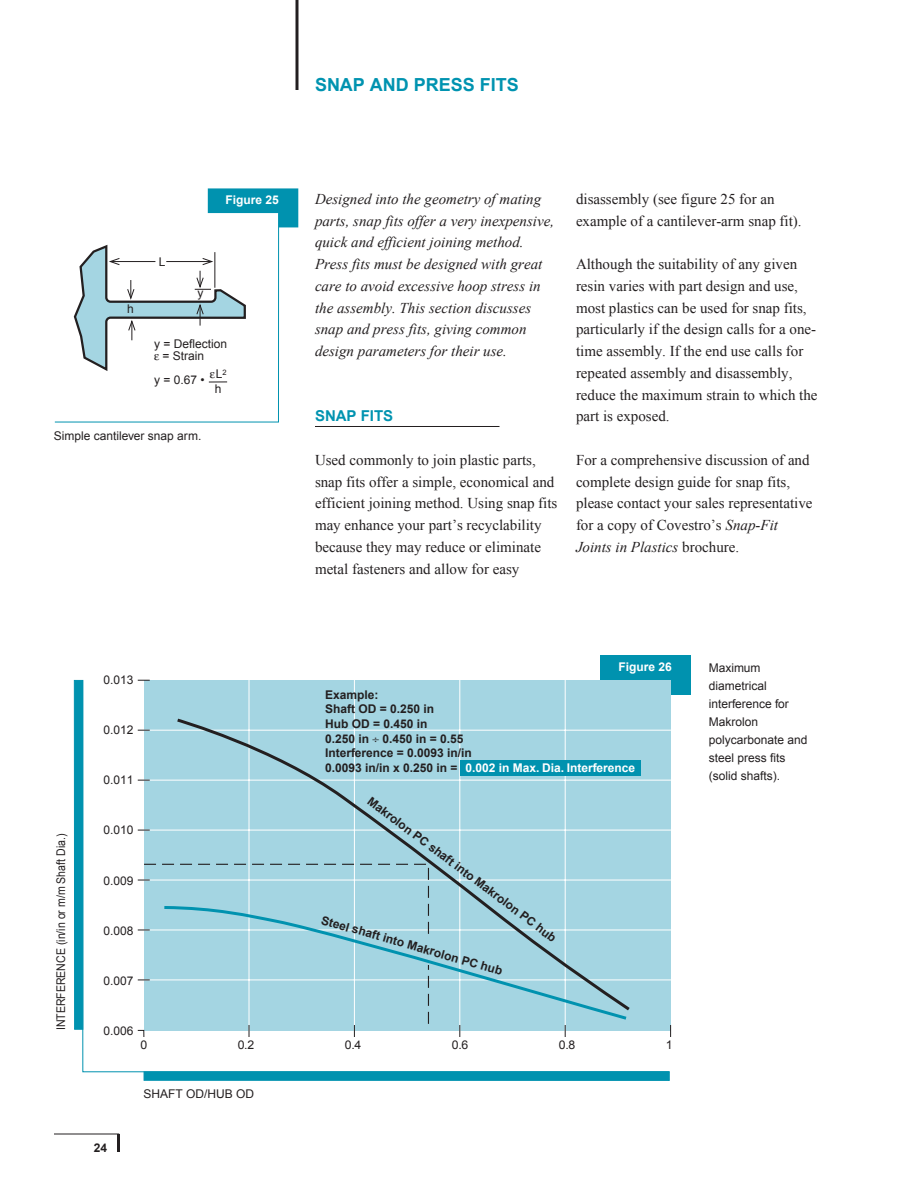
<style>
.page{position:relative;width:918px;height:1188px;background:#fff}
.page>*{position:absolute;margin:0;border:0;box-sizing:border-box;transform-origin:0 0}
.t1{font:700 18px "Arial";color:#0093b0}
.t2{font:15px/21.8px "Times New Roman";color:#231f20}
.t3{font:italic 15px/21.8px "Times New Roman";color:#231f20}
.t4{font:700 15px "Arial";color:#0093b0}
.t5{font:12px/18px "Arial";color:#231f20}
.t6{font:700 12px/14.7px "Arial";color:#231f20}
.t7{font:700 12px "Arial";color:#fff}
.t8{font:12px "Arial";color:#231f20;scale:.88 1}
.s1{font-style:italic}
</style>
<div class="page">
<hr style="left:296px;top:0;width:2px;height:90px;background:#231f20">
<hr style="left:315px;top:426px;width:185px;height:1px;background:#231f20">
<hr style="left:117px;top:1134px;width:3px;height:18px;background:#231f20">
<hr style="left:54px;top:1134px;width:65px;height:1px;background:#231f20">
<div style="left:208px;top:188px;width:90px;height:39px;background:#0092af"></div>
<svg style="left:54px;top:212px;width:225px;height:211px"></svg>
<div style="left:601px;top:656px;width:90px;height:39px;background:#0092af"></div>
<div style="left:74px;top:680px;width:9px;height:350px;background:#0092af"></div>
<div style="left:144px;top:1071px;width:526px;height:10px;background:#0092af;border:1px solid #0092af"></div>
<div style="left:144px;top:680px;width:527px;height:350px;background:#a4d5e2"></div>
<hr style="left:144px;top:980px;width:527px;height:1px;background:#fff">
<hr style="left:144px;top:930px;width:527px;height:1px;background:#fff">
<hr style="left:144px;top:880px;width:527px;height:1px;background:#fff">
<hr style="left:144px;top:830px;width:527px;height:1px;background:#fff">
<hr style="left:144px;top:780px;width:527px;height:1px;background:#fff">
<hr style="left:144px;top:730px;width:527px;height:1px;background:#fff">
<hr style="left:565px;top:680px;width:1px;height:350px;background:#fff">
<hr style="left:459px;top:680px;width:1px;height:350px;background:#fff">
<hr style="left:354px;top:680px;width:1px;height:350px;background:#fff">
<hr style="left:249px;top:680px;width:1px;height:350px;background:#fff">
<svg style="left:137px;top:1030px;width:8px;height:7px"></svg>
<div style="left:460px;top:760px;width:181px;height:16px;background:#0092af"></div>
<svg style="left:138px;top:830px;width:12px;height:1px"></svg>
<svg style="left:138px;top:780px;width:12px;height:1px"></svg>
<svg style="left:138px;top:730px;width:12px;height:1px"></svg>
<svg style="left:138px;top:680px;width:12px;height:1px"></svg>
<svg style="left:175px;top:717px;width:458px;height:264px"></svg>
<svg style="left:143px;top:863px;width:287px;height:168px"></svg>
<svg style="left:670px;top:1025px;width:1px;height:12px"></svg>
<svg style="left:565px;top:1025px;width:1px;height:12px"></svg>
<svg style="left:459px;top:1025px;width:1px;height:12px"></svg>
<svg style="left:354px;top:1025px;width:1px;height:12px"></svg>
<svg style="left:249px;top:1025px;width:1px;height:12px"></svg>
<svg style="left:161px;top:904px;width:469px;height:115px"></svg>
<svg style="left:73px;top:243px;width:174px;height:140px"></svg>
<svg style="left:373px;top:737px;width:6px;height:5px"></svg>
<p class="t1" style="left:315px;top:73px;width:205px">SNAP AND PRESS FITS</p>
<p class="t5" style="left:127px;top:300px;width:8px">h</p>
<p class="t5" style="left:159px;top:252px;width:8px">L</p>
<p class="t7" style="left:226px;top:192px;width:55px">Figure 25</p>
<p class="t5" style="left:198px;top:284px;width:7px">y</p>
<p class="t5" style="left:163px;top:338px;width:66px;line-height:12px;text-indent:-9px">y = Deflection = Strain</p>
<p class="t5" style="left:154px;top:371px;width:52px">y = 0.67 •</p>
<p class="t5" style="left:215px;top:366px;width:13px;line-height:15px">L<sup>2 </sup>h</p>
<p class="t5" style="left:54px;top:427px;width:149px">Simple cantilever snap arm.</p>
<p class="t5" style="left:103px;top:671px;width:32px">0.013</p>
<p class="t5" style="left:103px;top:721px;width:32px">0.012</p>
<p class="t8" style="left:53px;top:1030px;width:225px;rotate:-90deg">INTERFERENCE (in/in or m/m Shaft Dia.)</p>
<p class="t5" style="left:103px;top:771px;width:32px">0.011</p>
<p class="t5" style="left:103px;top:821px;width:32px">0.010</p>
<p class="t5" style="left:103px;top:871px;width:32px">0.009</p>
<p class="t5" style="left:103px;top:922px;width:32px">0.008</p>
<p class="t5" style="left:103px;top:972px;width:32px">0.007</p>
<p class="t5" style="left:103px;top:1022px;width:32px">0.006</p>
<p class="t3" style="left:315px;top:188px;width:241px">Designed into the geometry of mating parts, snap fits offer a very inexpensive, quick and efficient joining method.<br>Press fits must be designed with great care to avoid excessive hoop stress in the assembly. This section discusses snap and press fits, giving common design parameters for their use.</p>
<p class="t4" style="left:315px;top:406px;width:80px">SNAP FITS</p>
<p class="t2" style="left:315px;top:449px;width:244px">Used commonly to join plastic parts, snap fits offer a simple, economical and efficient joining method. Using snap fits may enhance your part’s recyclability because they may reduce or eliminate metal fasteners and allow for easy</p>
<p class="t2" style="left:576px;top:188px;width:227px">disassembly (see figure 25 for an example of a cantilever-arm snap fit).</p>
<p class="t2" style="left:576px;top:253px;width:243px">Although the suitability of any given resin varies with part design and use, most plastics can be used for snap fits, particularly if the design calls for a one&shy;time assembly. If the end use calls for repeated assembly and disassembly, reduce the maximum strain to which the part is exposed.</p>
<p class="t2" style="left:576px;top:449px;width:238px">For a comprehensive discussion of and complete design guide for snap fits, please contact your sales representative for a copy of Covestro’s <span class="s1">Snap-Fit Joints in Plastics</span> brochure.</p>
<p class="t7" style="left:618px;top:659px;width:55px">Figure 26</p>
<p class="t5" style="left:709px;top:659px;width:100px">Maximum diametrical interference for<br>Makrolon polycarbonate and steel press fits (solid shafts).</p>
<p class="t6" style="left:325px;top:687px;width:148px">Example:<br>Shaft OD = 0.250 in<br>Hub OD = 0.450 in<br>0.250 in 0.450 in = 0.55<br>Interference = 0.0093 in/in<br>0.0093 in/in x 0.250 in =</p>
<p class="t7" style="left:465px;top:759px;width:171px">0.002 in Max. Dia. Interference</p>
<p class="t6" style="left:373px;top:794px;width:234px;rotate:37deg">Makrolon PC shaft into Makrolon PC hub</p>
<p class="t6" style="left:324px;top:913px;width:189px;rotate:16deg">Steel shaft into Makrolon PC hub</p>
<p class="t5" style="left:140px;top:1036px;width:8px">0</p>
<p class="t5" style="left:238px;top:1036px;width:18px">0.2</p>
<p class="t5" style="left:345px;top:1036px;width:18px">0.4</p>
<p class="t5" style="left:452px;top:1036px;width:18px">0.6</p>
<p class="t5" style="left:559px;top:1036px;width:18px">0.8</p>
<p class="t5" style="left:666px;top:1036px;width:8px">1</p>
<p class="t6" style="left:94px;top:1141px;width:15px">24</p>
<p class="t5" style="left:143px;top:1085px;width:112px">SHAFT OD/HUB OD</p>
</div>
